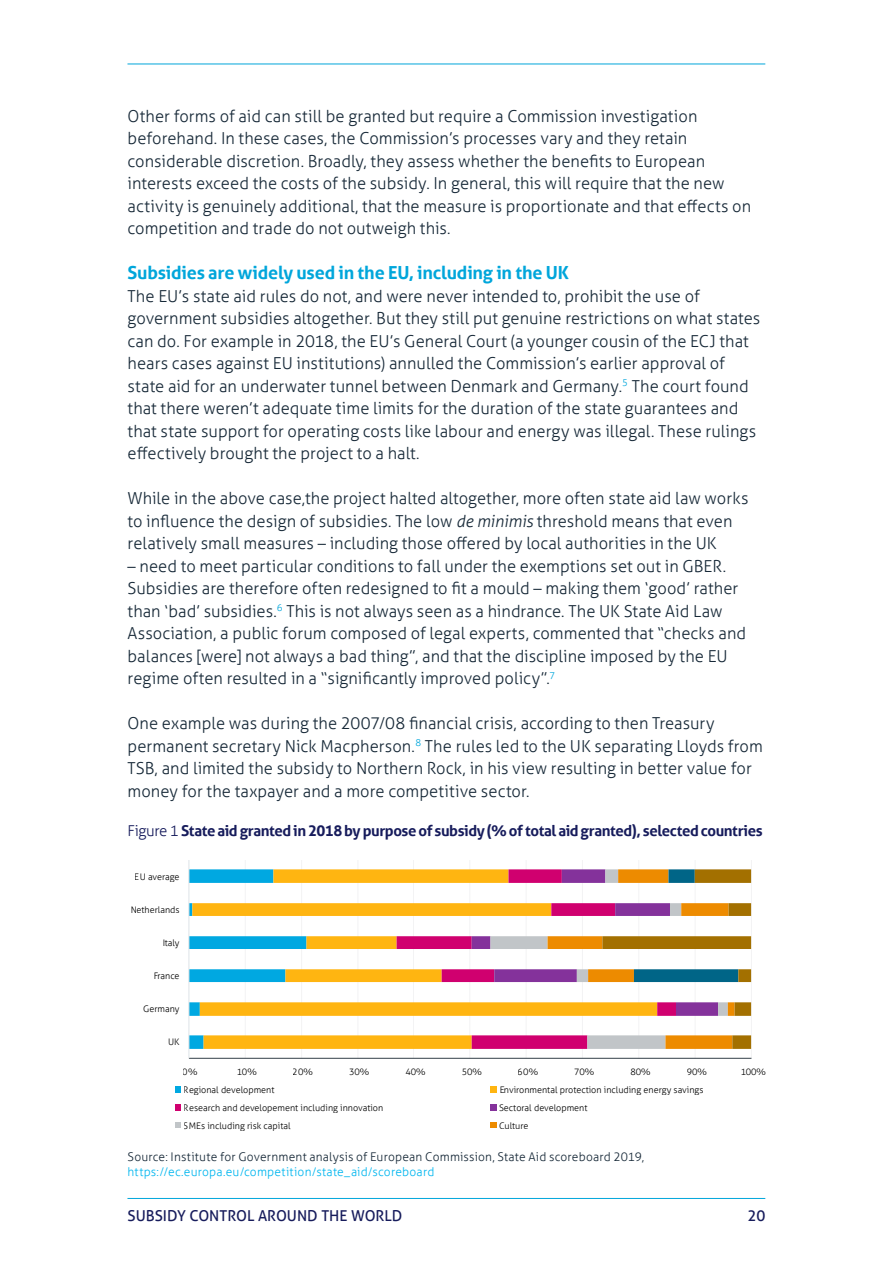
<style>
.page{position:relative;width:893px;height:1263px;background:#fff}
.page>*{position:absolute;margin:0;border:0;box-sizing:border-box;transform-origin:0 0}
.Body_heading_2___13{font:700 18px "Aller";letter-spacing:-.01em;color:#00a6db}
.Body_copy_11_15{font:300 16.5px/22.5px "Aller";color:#172938}
.Table_head_10_12_-_s{font:700 15px "Aller";letter-spacing:-.025em;color:#171c5c}
.t1{font:15px "Aller";color:#171c5c}
.Table_source{font:300 12px/15px "Aller";letter-spacing:.015em;color:#172938}
.t2{font:300 9px "Aller";color:#000}
.s1{font-style:italic}
.s2{font-weight:300}
.s3{color:#00b6ef}
</style>
<div class="page">
<hr style="left:127px;top:1198px;width:638px;height:1px;background:#00a6db">
<hr style="left:127px;top:64px;width:638px;height:1px;background:#00a6db">
<hr style="left:751px;top:860px;width:1px;height:198px;background:#f3f3f4">
<hr style="left:695px;top:860px;width:1px;height:198px;background:#f3f3f4">
<hr style="left:638px;top:860px;width:1px;height:198px;background:#f3f3f4">
<hr style="left:582px;top:860px;width:1px;height:198px;background:#f3f3f4">
<hr style="left:526px;top:860px;width:1px;height:198px;background:#f3f3f4">
<hr style="left:469px;top:860px;width:1px;height:198px;background:#f3f3f4">
<hr style="left:413px;top:860px;width:1px;height:198px;background:#f3f3f4">
<hr style="left:358px;top:860px;width:1px;height:198px;background:#f3f3f4">
<hr style="left:301px;top:860px;width:1px;height:198px;background:#f3f3f4">
<hr style="left:245px;top:860px;width:1px;height:198px;background:#f3f3f4">
<svg style="left:192px;top:869px;width:205px;height:180px"></svg>
<svg style="left:397px;top:869px;width:75px;height:180px"></svg>
<svg style="left:472px;top:869px;width:279px;height:180px"></svg>
<hr style="left:189px;top:1058px;width:562px;height:1px;background:#333f48">
<hr style="left:189px;top:860px;width:1px;height:198px;background:#dde3e7">
<svg style="left:176px;top:1086px;width:5px;height:6px"></svg>
<svg style="left:490px;top:1086px;width:6px;height:6px"></svg>
<svg style="left:176px;top:1104px;width:5px;height:6px"></svg>
<svg style="left:490px;top:1104px;width:6px;height:6px"></svg>
<svg style="left:176px;top:1122px;width:5px;height:6px"></svg>
<svg style="left:490px;top:1122px;width:6px;height:6px"></svg>
<p class="Body_copy_11_15" style="left:128px;top:104px;width:625px">Other forms of aid can still be granted but require a Commission investigation beforehand. In these cases, the Commission’s processes vary and they retain considerable discretion. Broadly, they assess whether the benefits to European interests exceed the costs of the subsidy. In general, this will require that the new activity is genuinely additional, that the measure is proportionate and that effects on competition and trade do not outweigh this.</p>
<p class="Body_heading_2___13" style="left:128px;top:262px;width:443px">Subsidies are widely used in the EU, including in the UK</p>
<p class="Body_copy_11_15" style="left:128px;top:284px;width:634px">The EU’s state aid rules do not, and were never intended to, prohibit the use of government subsidies altogether. But they still put genuine restrictions on what states can do. For example in 2018, the EU’s General Court (a younger cousin of the ECJ that hears cases against EU institutions) annulled the Commission’s earlier approval of state aid for an underwater tunnel between Denmark and Germany.<sup>5</sup> The court found that there weren’t adequate time limits for the duration of the state guarantees and that state support for operating costs like labour and energy was illegal. These rulings effectively brought the project to a halt.</p>
<p class="Body_copy_11_15" style="left:128px;top:487px;width:622px">While in the above case,the project halted altogether, more often state aid law works to influence the design of subsidies. The low <span class="s1">de minimis</span> threshold means that even relatively small measures – including those offered by local authorities in the UK</p>
<p class="Body_copy_11_15" style="left:128px;top:554px;width:620px">– need to meet particular conditions to fall under the exemptions set out in GBER.<br>Subsidies are therefore often redesigned to fit a mould – making them ‘good’ rather than ‘bad’ subsidies.<sup>6</sup> This is not always seen as a hindrance. The UK State Aid Law Association, a public forum composed of legal experts, commented that “checks and balances [were] not always a bad thing”, and that the discipline imposed by the EU regime often resulted in a “significantly improved policy”.<sup>7</sup></p>
<p class="Body_copy_11_15" style="left:128px;top:712px;width:637px">One example was during the 2007/08 financial crisis, according to then Treasury permanent secretary Nick Macpherson.<sup>8</sup> The rules led to the UK separating Lloyds from TSB, and limited the subsidy to Northern Rock, in his view resulting in better value for money for the taxpayer and a more competitive sector.</p>
<p class="Table_head_10_12_-_s" style="left:128px;top:821px;width:637px"><span class="s2">Figure 1</span> State aid granted in 2018 by purpose of subsidy (% of total aid granted), selected countries</p>
<p class="t2" style="left:135px;top:871px;width:46px">EU average</p>
<p class="t2" style="left:130px;top:904px;width:51px">Netherlands</p>
<p class="t2" style="left:162px;top:937px;width:19px">Italy</p>
<p class="t2" style="left:153px;top:970px;width:28px">France</p>
<p class="t2" style="left:143px;top:1003px;width:38px">Germany</p>
<p class="t2" style="left:168px;top:1037px;width:13px">UK</p>
<p class="t2" style="left:183px;top:1066px;width:16px">0%</p>
<p class="t2" style="left:237px;top:1066px;width:22px">10%</p>
<p class="t2" style="left:293px;top:1066px;width:22px">20%</p>
<p class="t2" style="left:349px;top:1066px;width:22px">30%</p>
<p class="t2" style="left:405px;top:1066px;width:22px">40%</p>
<p class="t2" style="left:462px;top:1066px;width:22px">50%</p>
<p class="t2" style="left:518px;top:1066px;width:22px">60%</p>
<p class="t2" style="left:574px;top:1066px;width:22px">70%</p>
<p class="t2" style="left:630px;top:1066px;width:22px">80%</p>
<p class="t2" style="left:687px;top:1066px;width:22px">90%</p>
<p class="t2" style="left:740px;top:1066px;width:27px">100%</p>
<p class="t2" style="left:184px;top:1084px;width:92px">Regional development</p>
<p class="t2" style="left:499px;top:1084px;width:206px">Environmental protection including energy savings</p>
<p class="t2" style="left:184px;top:1102px;width:201px">Research and developement including innovation</p>
<p class="t2" style="left:499px;top:1102px;width:90px">Sectoral development</p>
<p class="t2" style="left:184px;top:1120px;width:108px">SMEs including risk capital</p>
<p class="t2" style="left:499px;top:1120px;width:31px">Culture</p>
<p class="Table_source" style="left:128px;top:1149px;width:518px">Source: Institute for Government analysis of European Commission, State Aid scoreboard 2019, <span class="s3">https://ec.europa.eu/competition/state_aid/scoreboard</span></p>
<p class="t1" style="left:128px;top:1206px;width:276px">SUBSIDY CONTROL AROUND THE WORLD</p>
<p class="t1" style="left:747px;top:1206px;width:19px">20</p>
</div>
